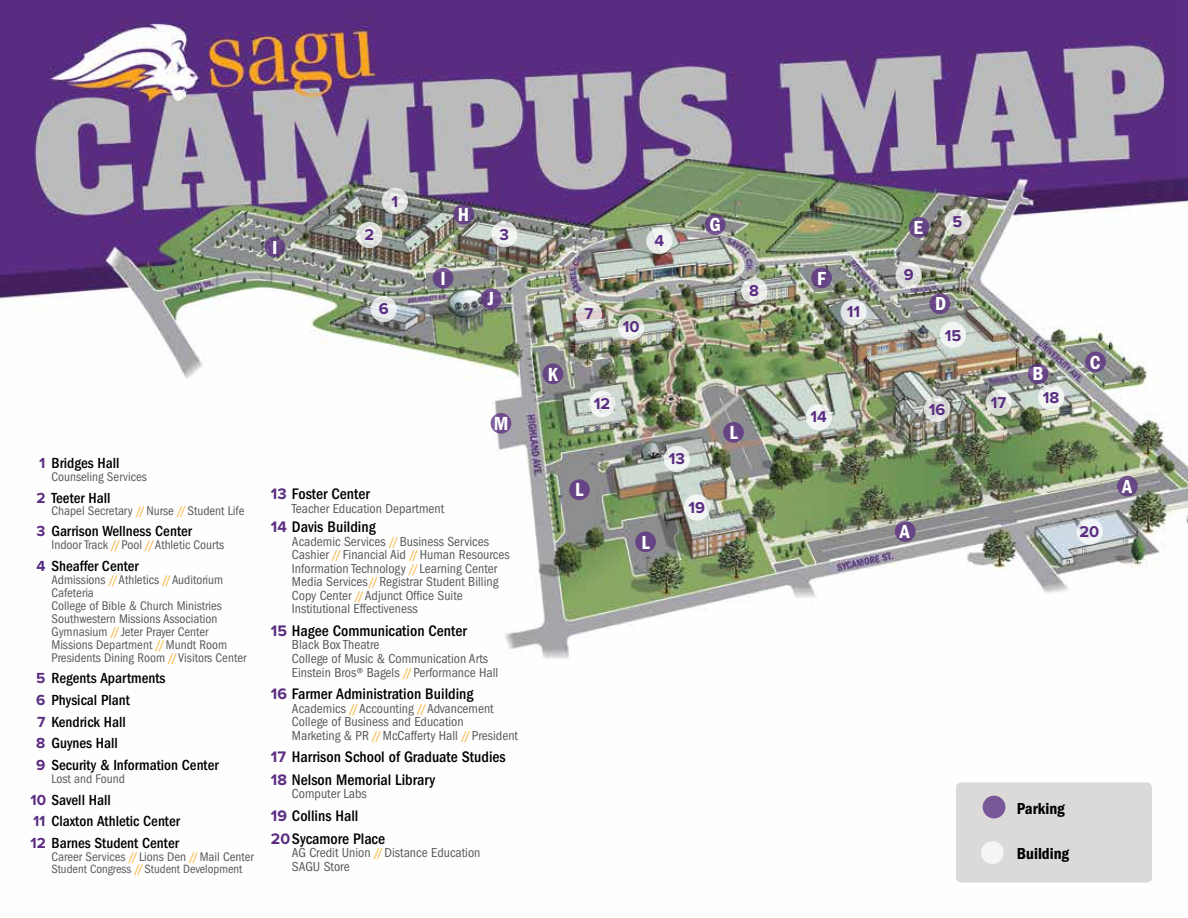
<style>
.page{position:relative;width:1188px;height:918px;background:#fff}
.page>*{position:absolute;margin:0;border:0;box-sizing:border-box;transform-origin:0 0}
.t1{font:19.65px "ITC Franklin Gothic Std Dm Cd";color:#fff}
.t2{font:16.5px "ITC Franklin Gothic Std Dm Cd";color:#000}
.t3{font:700 16.2px "Proxima Nova";color:#5a2d82}
.t4{font:500 condensed 15.75px/22.6px "ITC Franklin Gothic Std";color:#000}
.t5{font:500 condensed 15.15px/21.6px "ITC Franklin Gothic Std";color:#000}
.t6{font:condensed 13.5px/13.5px "ITC Franklin Gothic Std";color:#58595b}
.t7{font:condensed 13.05px/13px "ITC Franklin Gothic Std";color:#58595b}
.t8{font:condensed 12.45px "ITC Franklin Gothic Std";color:#58595b}
.s1{font-family:"Proxima Nova";font-weight:700;font-stretch:normal;color:#5a2d82}
.s2{color:#faa61a}
.s3{font-size:13.05px;color:#faa61a}
</style>
<div class="page">
<img style="left:0;top:0;width:1188px;height:659px">
<svg style="left:453px;top:204px;width:21px;height:21px"></svg>
<svg style="left:705px;top:214px;width:21px;height:21px"></svg>
<div style="left:543px;top:363px;width:20px;height:21px;background:#674585;border-radius:50%"></div>
<div style="left:491px;top:413px;width:20px;height:21px;background:linear-gradient(to right,#805e9d,#684687);border-radius:50%"></div>
<div style="left:569px;top:479px;width:21px;height:21px;background:#674585;border-radius:50%"></div>
<div style="left:723px;top:422px;width:21px;height:21px;background:#664585;border-radius:50%"></div>
<div style="left:895px;top:521px;width:21px;height:21px;background:#674585;border-radius:50%"></div>
<svg style="left:1117px;top:476px;width:21px;height:21px"></svg>
<div style="left:1085px;top:352px;width:21px;height:20px;background:#664585;border-radius:50%"></div>
<svg style="left:929px;top:293px;width:21px;height:21px"></svg>
<svg style="left:1028px;top:363px;width:20px;height:21px"></svg>
<svg style="left:909px;top:217px;width:20px;height:21px"></svg>
<div style="left:811px;top:268px;width:21px;height:20px;background:#674585;border-radius:50%"></div>
<div style="left:635px;top:531px;width:21px;height:21px;background:#674585;border-radius:50%"></div>
<svg style="left:433px;top:268px;width:20px;height:21px"></svg>
<svg style="left:481px;top:288px;width:20px;height:21px"></svg>
<svg style="left:264px;top:236px;width:21px;height:21px"></svg>
<div style="left:956px;top:782px;width:196px;height:101px;background:#dbdad9;border-radius:5px"></div>
<div style="left:983px;top:796px;width:22px;height:22px;background:#7a5897;border-radius:50%"></div>
<div style="left:981px;top:841px;width:23px;height:23px;background:#f5f5f5;border-radius:50%"></div>
<svg style="left:1077px;top:518px;width:26px;height:27px"></svg>
<svg style="left:1038px;top:384px;width:26px;height:26px"></svg>
<svg style="left:986px;top:390px;width:26px;height:26px"></svg>
<div style="left:940px;top:322px;width:26px;height:26px;background:#f2f5f3;border-radius:50%"></div>
<svg style="left:840px;top:299px;width:27px;height:26px"></svg>
<svg style="left:896px;top:262px;width:26px;height:26px"></svg>
<svg style="left:944px;top:209px;width:27px;height:26px"></svg>
<svg style="left:741px;top:277px;width:26px;height:27px"></svg>
<svg style="left:646px;top:228px;width:26px;height:26px"></svg>
<svg style="left:618px;top:314px;width:26px;height:26px"></svg>
<svg style="left:576px;top:301px;width:26px;height:26px"></svg>
<svg style="left:371px;top:296px;width:26px;height:26px"></svg>
<svg style="left:356px;top:222px;width:26px;height:26px"></svg>
<svg style="left:382px;top:188px;width:26px;height:26px"></svg>
<svg style="left:491px;top:221px;width:26px;height:26px"></svg>
<svg style="left:806px;top:404px;width:26px;height:26px"></svg>
<svg style="left:684px;top:494px;width:26px;height:27px"></svg>
<div style="left:664px;top:446px;width:26px;height:26px;background:linear-gradient(to bottom,#ececed,#edf1ef);border-radius:50%"></div>
<svg style="left:589px;top:391px;width:26px;height:26px"></svg>
<svg style="left:924px;top:396px;width:26px;height:26px"></svg>
<h1 class="t1" style="left:272px;top:236px;width:7px">I</h1>
<p class="t3" style="left:364px;top:225px;width:11px">2</p>
<p class="t3" style="left:392px;top:193px;width:8px">1</p>
<p class="t3" style="left:379px;top:300px;width:11px">6</p>
<h1 class="t1" style="left:458px;top:203px;width:13px">H</h1>
<h1 class="t1" style="left:440px;top:267px;width:7px">I</h1>
<p class="t3" style="left:499px;top:225px;width:11px">3</p>
<h1 class="t1" style="left:488px;top:288px;width:8px">J</h1>
<p class="t5" style="left:39px;top:452px;width:82px"><span class="s1">1</span> Bridges Hall</p>
<p class="t7" style="left:51px;top:470px;width:97px">Counseling Services</p>
<p class="t5" style="left:36px;top:487px;width:76px"><span class="s1">2</span> Teeter Hall</p>
<p class="t7" style="left:51px;top:504px;width:195px">Chapel Secretary <span class="s2">//</span> Nurse <span class="s2">//</span> Student Life</p>
<p class="t5" style="left:37px;top:520px;width:157px"><span class="s1">3</span> Garrison Wellness Center</p>
<p class="t7" style="left:51px;top:538px;width:174px">Indoor Track <span class="s2">//</span> Pool <span class="s2">//</span>Athletic Courts</p>
<p class="t5" style="left:36px;top:555px;width:104px"><span class="s1">4</span> Sheaffer Center</p>
<p class="t7" style="left:51px;top:573px;width:196px">Admissions <span class="s2">//</span>Athletics <span class="s2">//</span>Auditorium Cafeteria<br>College of Bible &amp; Church Ministries Southwestern Missions Association Gymnasium <span class="s2">//</span> Jeter Prayer Center Missions Department <span class="s2">//</span> Mundt Room Presidents Dining Room <span class="s2">//</span>Visitors Center</p>
<p class="t5" style="left:36px;top:668px;width:184px"><span class="s1">5</span> Regents Apartments<br><span class="s1">6</span> Physical Plant<br><span class="s1">7</span> Kendrick Hall<br><span class="s1">8</span> Guynes Hall<br><span class="s1">9</span> Security &amp; Information Center</p>
<p class="t7" style="left:51px;top:772px;width:75px">Lost and Found</p>
<p class="t5" style="left:30px;top:789px;width:151px"><span class="s1">10</span> Savell Hall<br><span class="s1">11</span> Claxton Athletic Center<br><span class="s1">12</span> Barnes Student Center</p>
<p class="t7" style="left:51px;top:850px;width:204px">Career Services <span class="s2">//</span> Lions Den <span class="s2">//</span> Mail Center</p>
<p class="t8" style="left:51px;top:862px;width:192px">Student Congress <span class="s3">//</span> Student Development</p>
<h1 class="t1" style="left:494px;top:412px;width:16px">M</h1>
<p class="t4" style="left:271px;top:483px;width:100px"><span class="s1">13</span> Foster Center</p>
<p class="t6" style="left:292px;top:502px;width:154px">Teacher Education Department</p>
<p class="t4" style="left:271px;top:516px;width:106px"><span class="s1">14</span> Davis Building</p>
<p class="t6" style="left:292px;top:534px;width:219px">Academic Services <span class="s3">//</span> Business Services Cashier <span class="s3">//</span> Financial Aid <span class="s3">//</span> Human Resources Information Technology <span class="s3">//</span> Learning Center Media Services<span class="s3">//</span> Registrar Student Billing Copy Center <span class="s3">//</span>Adjunct Office Suite Institutional Effectiveness</p>
<p class="t4" style="left:271px;top:619px;width:197px"><span class="s1">15</span> Hagee Communication Center</p>
<p class="t6" style="left:292px;top:638px;width:208px">Black Box Theatre<br>College of Music &amp; Communication Arts<br>Einstein Bros® Bagels <span class="s3">//</span> Performance Hall</p>
<p class="t4" style="left:271px;top:683px;width:204px"><span class="s1">16</span> Farmer Administration Building</p>
<p class="t6" style="left:292px;top:702px;width:228px">Academics <span class="s3">//</span>Accounting <span class="s3">//</span>Advancement<br>College of Business and Education<br>Marketing &amp; PR <span class="s3">//</span> McCafferty Hall <span class="s3">//</span> President</p>
<p class="t4" style="left:271px;top:746px;width:236px"><span class="s1">17</span> Harrison School of Graduate Studies<br><span class="s1">18</span> Nelson Memorial Library</p>
<p class="t6" style="left:292px;top:787px;width:76px">Computer Labs</p>
<p class="t4" style="left:271px;top:805px;width:116px"><span class="s1">19</span> Collins Hall<br><span class="s1">20</span>Sycamore Place</p>
<p class="t6" style="left:292px;top:846px;width:190px">AG Credit Union <span class="s3">//</span> Distance Education<br>SAGU Store</p>
<h1 class="t1" style="left:548px;top:363px;width:12px">K</h1>
<p class="t3" style="left:585px;top:305px;width:10px">7</p>
<p class="t3" style="left:654px;top:231px;width:11px">4</p>
<p class="t3" style="left:623px;top:318px;width:18px">10</p>
<h1 class="t1" style="left:709px;top:214px;width:13px">G</h1>
<p class="t3" style="left:749px;top:281px;width:11px">8</p>
<p class="t3" style="left:594px;top:395px;width:18px">12</p>
<h1 class="t1" style="left:575px;top:479px;width:10px">L</h1>
<h1 class="t1" style="left:641px;top:531px;width:10px">L</h1>
<p class="t3" style="left:669px;top:450px;width:18px">13</p>
<p class="t3" style="left:689px;top:498px;width:18px">19</p>
<h1 class="t1" style="left:729px;top:421px;width:10px">L</h1>
<h1 class="t1" style="left:817px;top:267px;width:10px">F</h1>
<p class="t3" style="left:847px;top:303px;width:15px">11</p>
<p class="t3" style="left:811px;top:408px;width:18px">14</p>
<h1 class="t1" style="left:913px;top:216px;width:11px">E</h1>
<p class="t3" style="left:953px;top:212px;width:11px">5</p>
<p class="t3" style="left:904px;top:266px;width:11px">9</p>
<h1 class="t1" style="left:935px;top:293px;width:13px">D</h1>
<p class="t3" style="left:945px;top:326px;width:18px">15</p>
<p class="t3" style="left:929px;top:401px;width:18px">16</p>
<h1 class="t1" style="left:900px;top:520px;width:12px">A</h1>
<p class="t3" style="left:991px;top:394px;width:17px">17</p>
<h1 class="t1" style="left:1033px;top:363px;width:13px">B</h1>
<p class="t3" style="left:1043px;top:388px;width:18px">18</p>
<h1 class="t1" style="left:1090px;top:351px;width:12px">C</h1>
<p class="t3" style="left:1080px;top:522px;width:21px">20</p>
<h1 class="t1" style="left:1122px;top:475px;width:12px">A</h1>
<p class="t2" style="left:1017px;top:799px;width:49px">Parking</p>
<p class="t2" style="left:1017px;top:844px;width:54px">Building</p>
</div>
